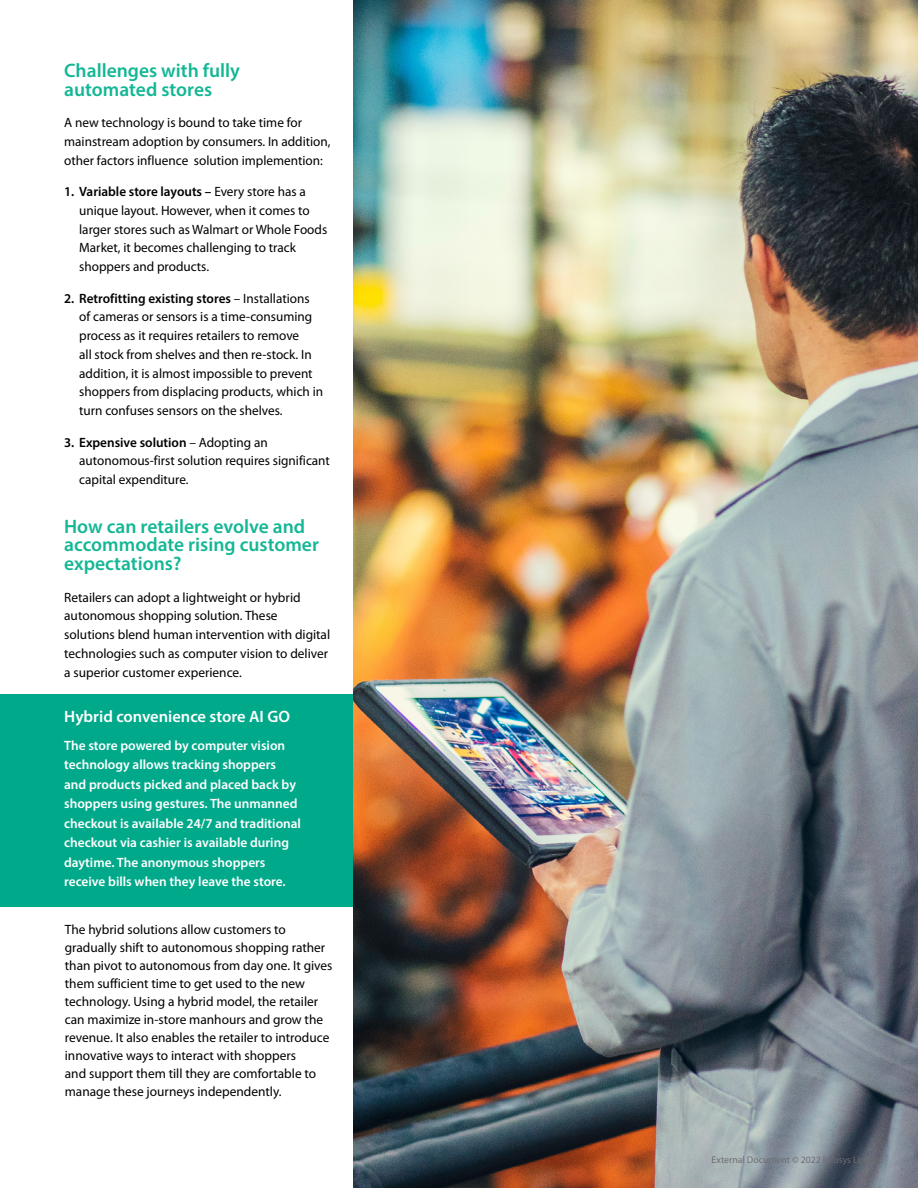
<style>
.page{position:relative;width:918px;height:1188px;background:#fff}
.page>*{position:absolute;margin:0;border:0;box-sizing:border-box;transform-origin:0 0}
.t1{font:600 19.5px/18.8px "Myriad Pro";color:#14b795}
.t2{font:600 16.5px "Myriad Pro";color:#fff}
.t3{font:13.5px/18.8px "Myriad Pro";color:#000}
.t4{font:600 13.5px/19.5px "Myriad Pro";color:#fff}
.t5{font:9.75px "Myriad Pro";color:#6d6e71}
.s1{font-weight:600}
</style>
<div class="page">
<img style="left:353px;top:0;width:565px;height:1188px">
<div style="left:0;top:694px;width:353px;height:212px;background:#00a98a"></div>
<h1 class="t1" style="left:64px;top:61px;width:177px">Challenges with fully automated stores</h1>
<p class="t3" style="left:64px;top:113px;width:268px">A new technology is bound to take time for mainstream adoption by consumers. In addition, other factors influence solution implemention:</p>
<p class="t3" style="left:79px;top:182px;width:250px;text-indent:-15px"><span class="s1">1. Variable store layouts –</span> Every store has a unique layout. However, when it comes to larger stores such as Walmart or Whole Foods Market, it becomes challenging to track shoppers and products.</p>
<p class="t3" style="left:79px;top:289px;width:245px;text-indent:-15px"><span class="s1">2. Retrofitting existing stores</span> – Installations of cameras or sensors is a time-consuming process as it requires retailers to remove<br>all stock from shelves and then re-stock. In addition, it is almost impossible to prevent shoppers from displacing products, which in turn confuses sensors on the shelves.</p>
<p class="t3" style="left:79px;top:433px;width:252px;text-indent:-15px"><span class="s1">3. Expensive solution</span> – Adopting an autonomous-first solution requires significant capital expenditure.</p>
<h1 class="t1" style="left:64px;top:516px;width:256px">How can retailers evolve and accommodate rising customer expectations?</h1>
<p class="t3" style="left:64px;top:588px;width:268px">Retailers can adopt a lightweight or hybrid autonomous shopping solution. These solutions blend human intervention with digital technologies such as computer vision to deliver a superior customer experience.</p>
<p class="t2" style="left:64px;top:706px;width:227px">Hybrid convenience store AI GO</p>
<p class="t4" style="left:64px;top:735px;width:238px">The store powered by computer vision technology allows tracking shoppers and products picked and placed back by shoppers using gestures. The unmanned checkout is available 24/7 and traditional checkout via cashier is available during daytime. The anonymous shoppers receive bills when they leave the store.</p>
<p class="t3" style="left:65px;top:921px;width:269px;line-height:18px">The hybrid solutions allow customers to gradually shift to autonomous shopping rather than pivot to autonomous from day one. It gives them sufficient time to get used to the new technology. Using a hybrid model, the retailer can maximize in-store manhours and grow the revenue. It also enables the retailer to introduce innovative ways to interact with shoppers<br>and support them till they are comfortable to manage these journeys independently.</p>
<p class="t5" style="left:712px;top:1154px;width:174px">External Document © 2022 Infosys Limited</p>
</div>
